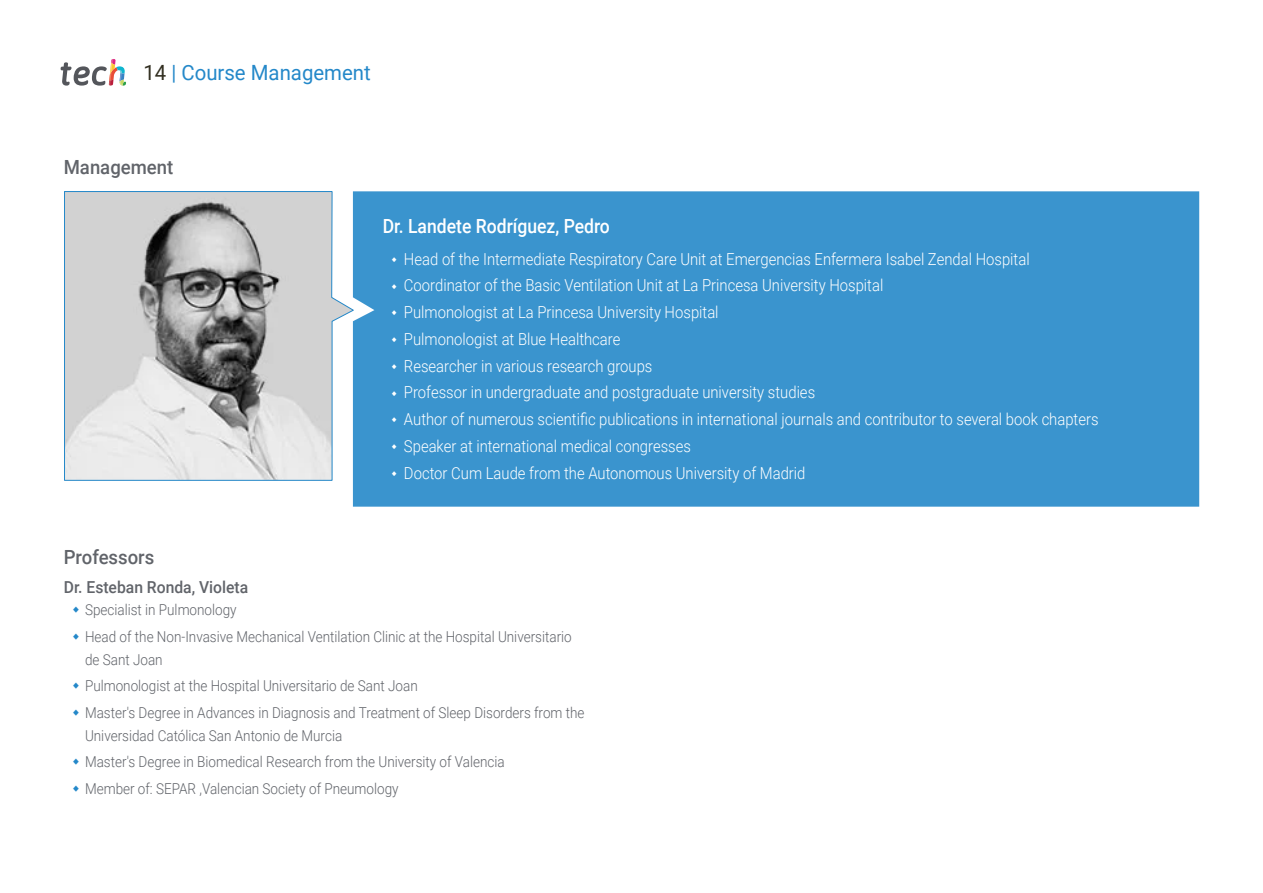
<style>
.page{position:relative;width:1263px;height:893px;background:#fff}
.page>*{position:absolute;margin:0;border:0;box-sizing:border-box;transform-origin:0 0}
.t1{font:21px "Roboto";color:#2488c9}
.t2{font:500 19.5px "Roboto";color:#fff;scale:.9 1}
.t3{font:500 19.5px "Roboto";color:#61646a;scale:.95 1}
.t4{font:300 16.5px/26.7px "Roboto";color:#fff;scale:.9 1}
.t5{font:500 16.5px "Roboto";color:#61646a;scale:.95 1}
.t6{font:300 15px/26.7px "Roboto";color:#61646a;scale:.9 1}
.s1{color:#312e20}
</style>
<div class="page">
<svg style="left:61px;top:59px;width:65px;height:27px"></svg>
<div style="left:353px;top:191px;width:846px;height:316px;background:#3a94ce"></div>
<svg style="left:64px;top:191px;width:290px;height:290px;background:#c3c5c6"></svg>
<svg style="left:392px;top:257px;width:5px;height:5px"></svg>
<svg style="left:392px;top:284px;width:5px;height:5px"></svg>
<svg style="left:392px;top:310px;width:5px;height:5px"></svg>
<svg style="left:392px;top:337px;width:5px;height:5px"></svg>
<svg style="left:392px;top:364px;width:5px;height:5px"></svg>
<svg style="left:392px;top:391px;width:5px;height:5px"></svg>
<svg style="left:392px;top:417px;width:5px;height:5px"></svg>
<svg style="left:392px;top:444px;width:5px;height:5px"></svg>
<svg style="left:392px;top:471px;width:5px;height:5px"></svg>
<p class="t1" style="left:144px;top:57px;width:229px"><span class="s1">14</span> | Course Management</p>
<p class="t3" style="left:64px;top:154px;width:117px">Management</p>
<p class="t2" style="left:383px;top:212px;width:254px">Dr. Landete Rodríguez, Pedro</p>
<p class="t4" style="left:404px;top:245px;width:773px">Head of the Intermediate Respiratory Care Unit at Emergencias Enfermera Isabel Zendal Hospital Coordinator of the Basic Ventilation Unit at La Princesa University Hospital<br>Pulmonologist at La Princesa University Hospital<br>Pulmonologist at Blue Healthcare<br>Researcher in various research groups<br>Professor in undergraduate and postgraduate university studies<br>Author of numerous scientific publications in international journals and contributor to several book chapters Speaker at international medical congresses<br>Doctor Cum Laude from the Autonomous University of Madrid</p>
<p class="t3" style="left:64px;top:543px;width:97px">Professors</p>
<p class="t5" style="left:64px;top:576px;width:196px">Dr. Esteban Ronda, Violeta</p>
<p class="t6" style="left:85px;top:596px;width:542px">Specialist in Pulmonology<br>Head of the Non-Invasive Mechanical Ventilation Clinic at the Hospital Universitario</p>
<p class="t6" style="left:85px;top:645px;width:556px">de Sant Joan<br>Pulmonologist at the Hospital Universitario de Sant Joan<br>Master's Degree in Advances in Diagnosis and Treatment of Sleep Disorders from the</p>
<p class="t6" style="left:85px;top:721px;width:468px">Universidad Católica San Antonio de Murcia<br>Master's Degree in Biomedical Research from the University of Valencia<br>Member of: SEPAR ,Valencian Society of Pneumology</p>
</div>
